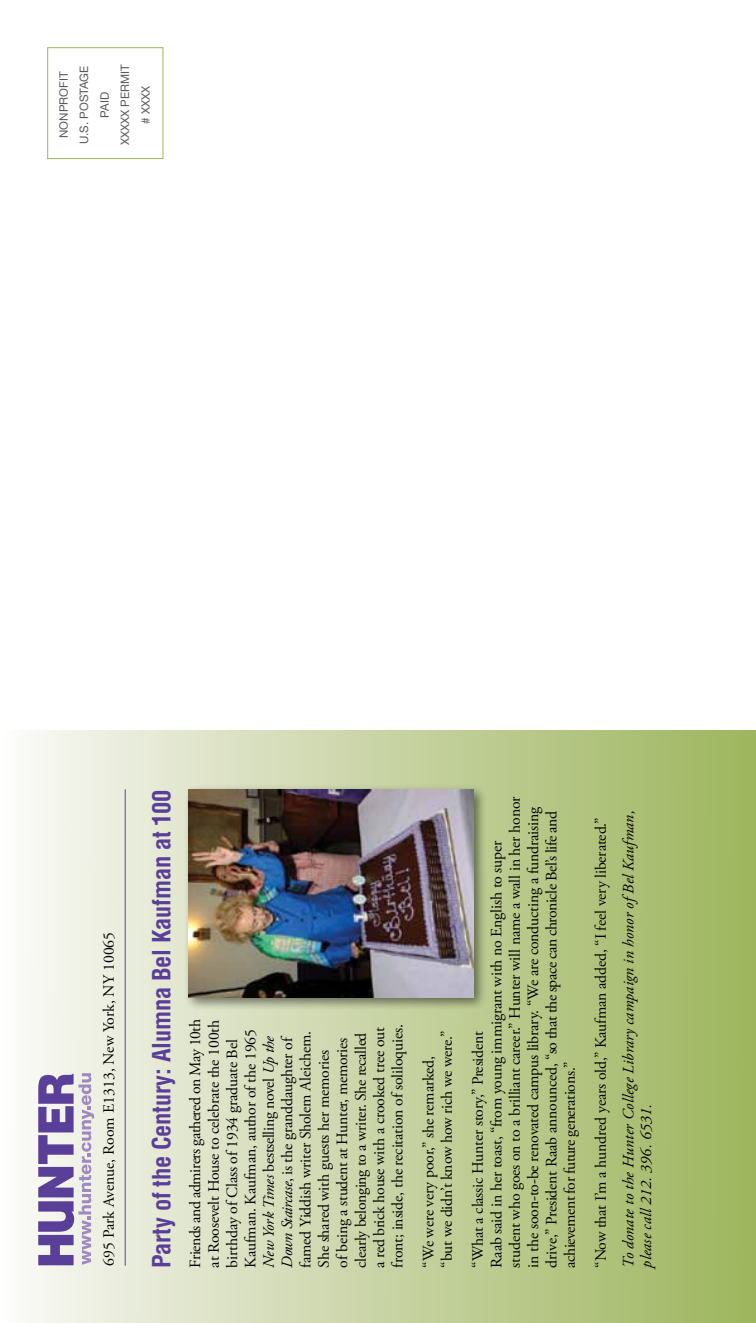
<style>
.page{position:relative;width:756px;height:1323px;background:#fff}
.page>*{position:absolute;margin:0;border:0;box-sizing:border-box;transform-origin:0 0}
.t1{font:700 condensed 24.5px "Helvetica LT Std";letter-spacing:-.01em;color:#5a3f99}
.t2{font:15.75px/18.4px "Adobe Garamond Pro";letter-spacing:-.01em;color:#000}
.t3{font:italic 15.75px/17.5px "Adobe Garamond Pro";letter-spacing:.01em;color:#000}
.t4{font:11.55px/20.5px "Helvetica Neue";color:#58595b;text-align:center}
.s1{font-style:italic}
</style>
<div class="page">
<div style="left:0;top:731px;width:756px;height:592px;background:linear-gradient(to right,#f9f8f5,#9cb45b)"></div>
<svg style="left:38px;top:1073px;width:56px;height:192px;background:#a79bc2"></svg>
<hr style="left:125px;top:789px;width:1px;height:477px;background:#5a3f99">
<div style="left:47px;top:47px;width:116px;height:112px;border:1px solid #9cb55a"></div>
<div style="left:184px;top:784px;width:304px;height:227px;background:#000;opacity:.5"></div>
<img style="left:189px;top:789px;width:285px;height:208px">
<p class="t4" style="left:53px;top:145px;width:82px;rotate:-90deg">NONPROFIT<br>U.S. POSTAGE<br>PAID<br>XXXXX PERMIT # XXXX</p>
<p class="t2" style="left:100px;top:1266px;width:336px;rotate:-90deg">695 Park Avenue, Room E1313, New York, NY 10065</p>
<h1 class="t1" style="left:146px;top:1268px;width:480px;rotate:-90deg">Party of the Century: Alumna Bel Kaufman at 100</h1>
<p class="t2" style="left:187px;top:1268px;width:250px;rotate:-90deg">Friends and admirers gathered on May 10th at Roosevelt House to celebrate the 100th birthday of Class of 1934 graduate Bel Kaufman. Kaufman, author of the 1965<br><span class="s1">New York Times</span> bestselling novel <span class="s1">Up the Down Staircase</span>, is the granddaughter of famed Yiddish writer Sholem Aleichem.<br>She shared with guests her memories<br>of being a student at Hunter, memories clearly belonging to a writer. She recalled<br>a red brick house with a crooked tree out front; inside, the recitation of soliloquies.</p>
<p class="t2" style="left:420px;top:1268px;width:239px;rotate:-90deg">“We were very poor,” she remarked, “but we didn’t know how rich we were.”</p>
<p class="t2" style="left:469px;top:1268px;width:473px;rotate:-90deg">“What a classic Hunter story,” President<br>Raab said in her toast, “from young immigrant with no English to super student who goes on to a brilliant career.” Hunter will name a wall in her honor in the soon-to-be renovated campus library. “We are conducting a fundraising drive,” President Raab announced, “so that the space can chronicle Bel’s life and achievement for future generations.”</p>
<p class="t2" style="left:592px;top:1268px;width:452px;rotate:-90deg">“Now that I’m a hundred years old,” Kaufman added, “I feel very liberated.”</p>
<p class="t3" style="left:620px;top:1268px;width:459px;rotate:-90deg">To donate to the Hunter College Library campaign in honor ofBel Kaufman, please call 212. 396. 6531.</p>
</div>
